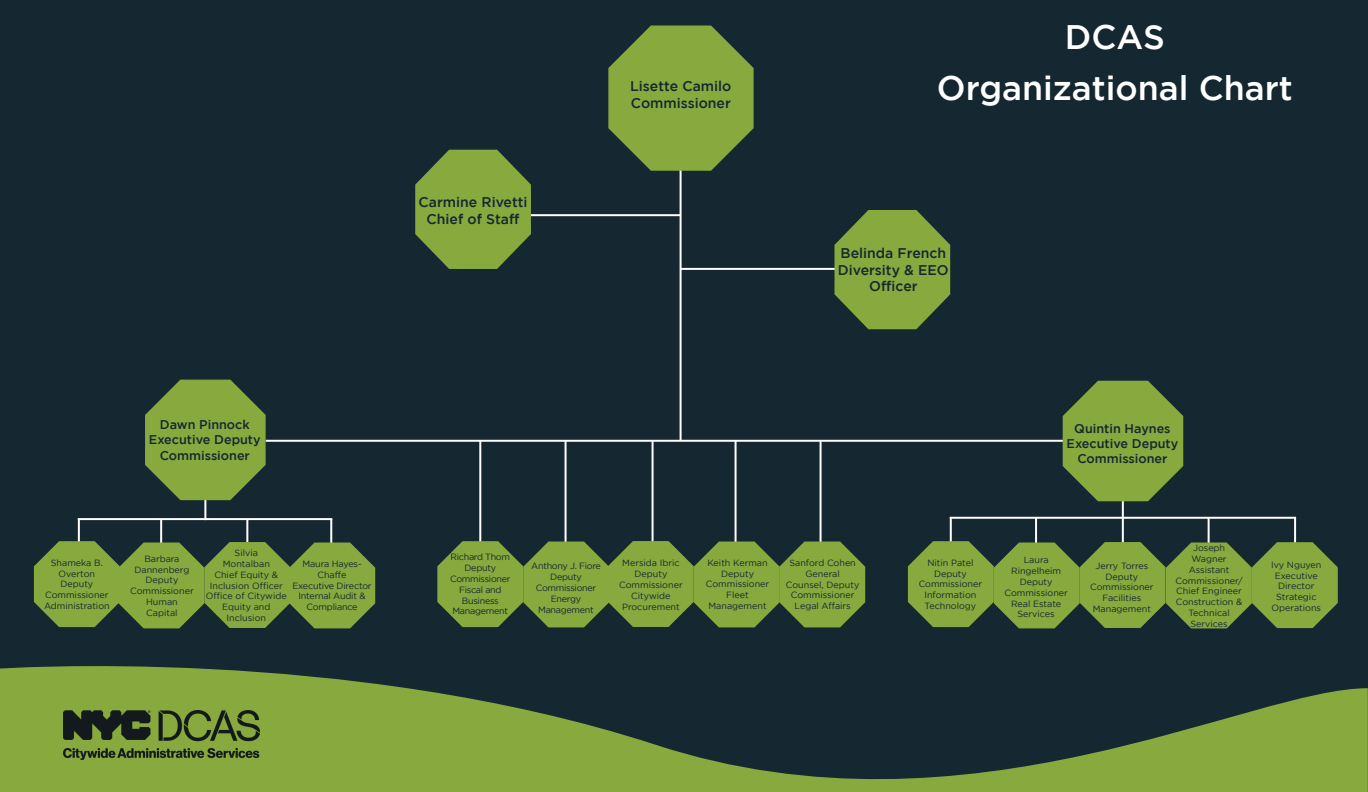
<style>
.page{position:relative;width:1368px;height:792px;background:#fff}
.page>*{position:absolute;margin:0;border:0;box-sizing:border-box;transform-origin:0 0}
.t1{font:500 34px "Gotham";color:#fff}
.t2{font:500 14px/16.8px "Gotham";color:#152731;text-align:center}
.t3{font:500 12.6px/15.1px "Gotham";color:#152731;text-align:center}
.t4{font:9px/10.8px "Gotham";color:#152731;text-align:center}
.t5{font:9px/10.8px "Gotham";letter-spacing:-.03em;color:#152731;text-align:center}
.t6{font:9px/10.8px "Gotham";letter-spacing:-.02em;color:#152731;text-align:center}
</style>
<div class="page">
<div style="left:0;top:1px;width:1368px;height:791px;background:#152731"></div>
<svg style="left:0;top:666px;width:1368px;height:126px;fill:#87a93e"></svg>
<img style="left:64px;top:711px;width:196px;height:49px">
<hr style="left:266px;top:440px;width:800px;height:2px;background:#fff">
<hr style="left:652px;top:441px;width:2px;height:115px;background:#fff">
<hr style="left:479px;top:440px;width:2px;height:116px;background:#fff">
<hr style="left:565px;top:441px;width:2px;height:116px;background:#fff">
<hr style="left:735px;top:441px;width:2px;height:116px;background:#fff">
<hr style="left:820px;top:441px;width:2px;height:116px;background:#fff">
<hr style="left:950px;top:517px;width:346px;height:2px;background:#fff">
<hr style="left:950px;top:518px;width:2px;height:84px;background:#fff">
<hr style="left:1294px;top:518px;width:2px;height:84px;background:#fff">
<hr style="left:1208px;top:518px;width:2px;height:84px;background:#fff">
<hr style="left:1035px;top:518px;width:2px;height:84px;background:#fff">
<hr style="left:1122px;top:489px;width:2px;height:96px;background:#fff">
<hr style="left:78px;top:518px;width:254px;height:2px;background:#fff">
<hr style="left:78px;top:519px;width:2px;height:84px;background:#fff">
<hr style="left:330px;top:519px;width:2px;height:84px;background:#fff">
<hr style="left:246px;top:519px;width:2px;height:84px;background:#fff">
<hr style="left:160px;top:519px;width:2px;height:84px;background:#fff">
<hr style="left:204px;top:493px;width:2px;height:27px;background:#fff">
<hr style="left:680px;top:164px;width:2px;height:277px;background:#fff">
<svg style="left:34px;top:541px;width:341px;height:87px"></svg>
<svg style="left:908px;top:541px;width:430px;height:87px"></svg>
<svg style="left:437px;top:541px;width:428px;height:86px"></svg>
<svg style="left:145px;top:380px;width:121px;height:120px"></svg>
<svg style="left:1063px;top:381px;width:120px;height:120px"></svg>
<svg style="left:415px;top:25px;width:535px;height:304px"></svg>
<p class="t2" style="left:419px;top:193px;width:110px">Carmine Rivetti</p>
<p class="t2" style="left:427px;top:210px;width:94px">Chief of Staff</p>
<p class="t2" style="left:630px;top:77px;width:103px">Lisette Camilo</p>
<p class="t2" style="left:631px;top:94px;width:101px">Commissioner</p>
<p class="t1" style="left:1065px;top:18px;width:101px">DCAS</p>
<p class="t1" style="left:937px;top:69px;width:357px">Organizational Chart</p>
<p class="t2" style="left:841px;top:244px;width:107px">Belinda French</p>
<p class="t2" style="left:838px;top:261px;width:112px">Diversity &amp; EEO<br>Officer</p>
<p class="t3" style="left:160px;top:417px;width:91px">Dawn Pinnock</p>
<p class="t3" style="left:149px;top:432px;width:113px">Executive Deputy<br>Commissioner</p>
<p class="t4" style="left:51px;top:557px;width:54px">Shameka B.<br>Overton</p>
<p class="t4" style="left:45px;top:579px;width:65px">Deputy<br>Commissioner</p>
<p class="t4" style="left:44px;top:600px;width:67px">Administration</p>
<p class="t4" style="left:134px;top:553px;width:56px">Barbara<br>Dannenberg</p>
<p class="t4" style="left:130px;top:575px;width:65px">Deputy<br>Commissioner</p>
<p class="t4" style="left:146px;top:596px;width:33px">Human</p>
<p class="t4" style="left:146px;top:607px;width:33px">Capital</p>
<p class="t4" style="left:235px;top:547px;width:25px">Silvia</p>
<p class="t4" style="left:223px;top:558px;width:49px">Montalban</p>
<p class="t4" style="left:210px;top:569px;width:74px">Chief Equity &amp;<br>Inclusion Officer</p>
<p class="t4" style="left:206px;top:591px;width:82px">Office of Citywide<br>Equity and<br>Inclusion</p>
<p class="t4" style="left:302px;top:558px;width:61px">Maura Hayes-<br>Chaffe</p>
<p class="t6" style="left:292px;top:580px;width:81px">Executive Director</p>
<p class="t6" style="left:298px;top:591px;width:69px">Internal Audit &amp;<br>Compliance</p>
<p class="t5" style="left:451px;top:552px;width:61px">Richard Thom</p>
<p class="t5" style="left:450px;top:562px;width:62px">Deputy<br>Commissioner</p>
<p class="t5" style="left:459px;top:584px;width:44px">Fiscal and</p>
<p class="t5" style="left:452px;top:595px;width:57px">Business<br>Management</p>
<p class="t5" style="left:531px;top:561px;width:71px">Anthony J. Fiore</p>
<p class="t5" style="left:536px;top:572px;width:62px">Deputy<br>Commissioner</p>
<p class="t5" style="left:538px;top:593px;width:57px">Energy<br>Management</p>
<p class="t4" style="left:622px;top:558px;width:59px">Mersida Ibric</p>
<p class="t4" style="left:619px;top:569px;width:65px">Deputy<br>Commissioner</p>
<p class="t4" style="left:622px;top:590px;width:59px">Citywide<br>Procurement</p>
<p class="t4" style="left:707px;top:557px;width:62px">Keith Kerman</p>
<p class="t4" style="left:706px;top:568px;width:65px">Deputy<br>Commissioner</p>
<p class="t4" style="left:726px;top:589px;width:24px">Fleet</p>
<p class="t4" style="left:709px;top:600px;width:60px">Management</p>
<p class="t4" style="left:789px;top:557px;width:68px">Sanford Cohen</p>
<p class="t4" style="left:786px;top:568px;width:75px">General<br>Counsel, Deputy<br>Commissioner<br>Legal Affairs</p>
<p class="t3" style="left:1074px;top:421px;width:98px">Quintin Haynes</p>
<p class="t3" style="left:1067px;top:436px;width:113px">Executive Deputy<br>Commissioner</p>
<p class="t4" style="left:927px;top:557px;width:48px">Nitin Patel</p>
<p class="t4" style="left:919px;top:568px;width:65px">Deputy<br>Commissioner</p>
<p class="t4" style="left:924px;top:589px;width:53px;text-align:left">Information<br>Technology</p>
<p class="t4" style="left:1024px;top:555px;width:26px">Laura</p>
<p class="t4" style="left:1011px;top:565px;width:51px">Ringelheim</p>
<p class="t4" style="left:1004px;top:576px;width:65px">Deputy<br>Commissioner</p>
<p class="t4" style="left:1011px;top:598px;width:52px">Real Estate<br>Services</p>
<p class="t4" style="left:1095px;top:560px;width:55px">Jerry Torres</p>
<p class="t4" style="left:1090px;top:571px;width:65px">Deputy<br>Commissioner</p>
<p class="t4" style="left:1093px;top:592px;width:60px">Facilities<br>Management</p>
<p class="t4" style="left:1193px;top:542px;width:34px">Joseph</p>
<p class="t4" style="left:1192px;top:553px;width:37px">Wagner</p>
<p class="t4" style="left:1175px;top:564px;width:69px">Assistant<br>Commissioner/<br>Chief Engineer</p>
<p class="t4" style="left:1176px;top:596px;width:68px">Construction &amp;<br>Technical</p>
<p class="t4" style="left:1191px;top:618px;width:39px">Services</p>
<p class="t4" style="left:1271px;top:559px;width:52px">Ivy Nguyen</p>
<p class="t4" style="left:1275px;top:570px;width:45px">Executive</p>
<p class="t4" style="left:1278px;top:581px;width:38px">Director</p>
<p class="t4" style="left:1272px;top:591px;width:51px">Strategic<br>Operations</p>
</div>
